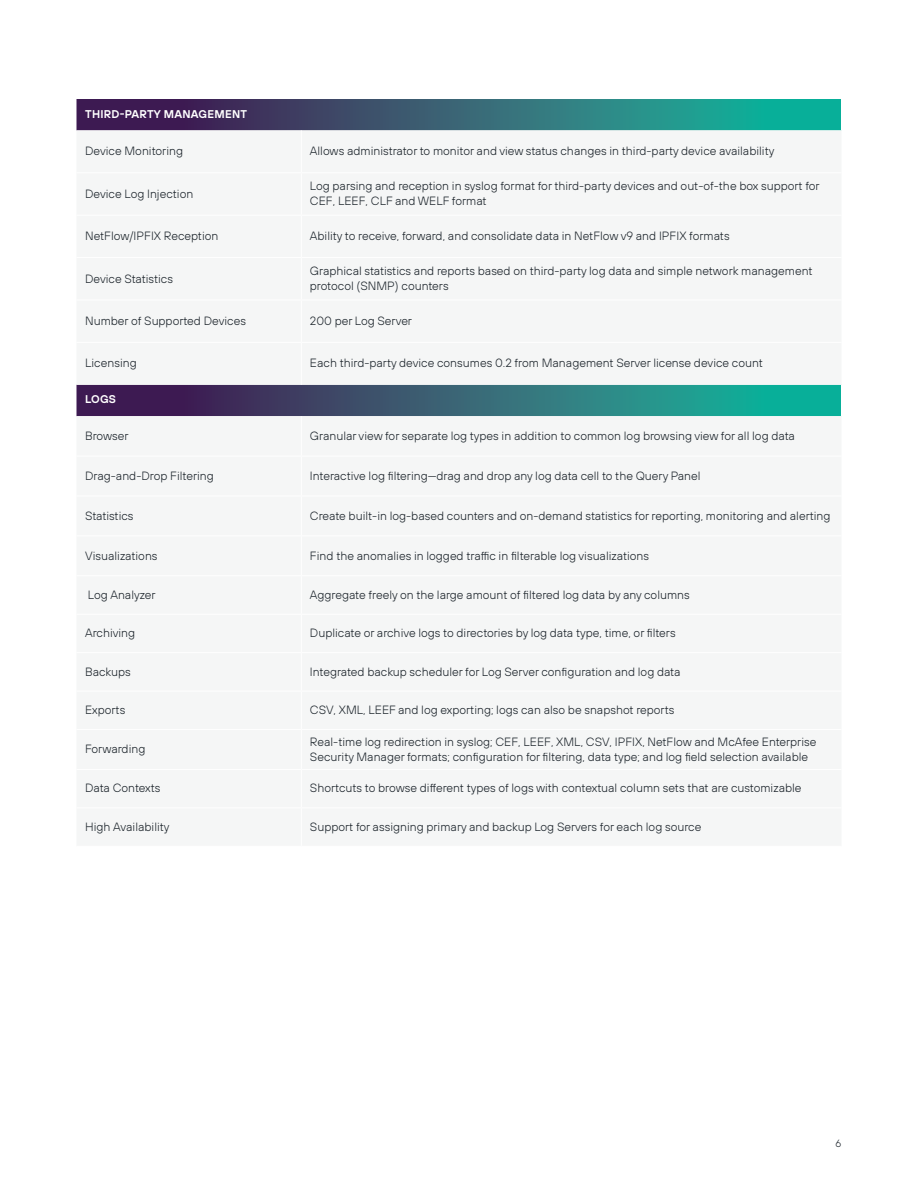
<style>
.page{position:relative;width:918px;height:1188px;background:#fff}
.page>*{position:absolute;margin:0;border:0;box-sizing:border-box;transform-origin:0 0}
.t1{font:300 12px/15px "FP Sans";color:#1d252c}
.t2{font:600 11.25px "FP Sans";letter-spacing:.02em;color:#fff}
.t3{font:300 10.5px "FP Sans";color:#1d252c}
</style>
<div class="page">
<svg style="left:76px;top:99px;width:765px;height:31px;background:#306575"></svg>
<svg style="left:76px;top:130px;width:766px;height:287px;fill:#f5f6f6"></svg>
<hr style="left:301px;top:130px;width:1px;height:42px;background:#fff">
<hr style="left:76px;top:172px;width:225px;height:1px;background:#fff">
<hr style="left:301px;top:172px;width:541px;height:1px;background:#fff">
<hr style="left:301px;top:173px;width:1px;height:42px;background:#fff">
<hr style="left:76px;top:215px;width:225px;height:1px;background:#fff">
<hr style="left:301px;top:215px;width:541px;height:1px;background:#fff">
<hr style="left:301px;top:216px;width:1px;height:41px;background:#fff">
<hr style="left:76px;top:257px;width:225px;height:1px;background:#fff">
<hr style="left:301px;top:257px;width:541px;height:1px;background:#fff">
<hr style="left:301px;top:258px;width:1px;height:42px;background:#fff">
<hr style="left:76px;top:300px;width:225px;height:1px;background:#fff">
<hr style="left:301px;top:300px;width:541px;height:1px;background:#fff">
<hr style="left:301px;top:300px;width:1px;height:42px;background:#fff">
<hr style="left:76px;top:342px;width:225px;height:1px;background:#fff">
<hr style="left:301px;top:342px;width:541px;height:1px;background:#fff">
<hr style="left:301px;top:343px;width:1px;height:42px;background:#fff">
<hr style="left:301px;top:416px;width:1px;height:40px;background:#fff">
<hr style="left:841px;top:385px;width:1px;height:31px;background:#fff">
<p class="t2" style="left:85px;top:106px;width:163px">THIRD-PARTY MANAGEMENT</p>
<p class="t1" style="left:85px;top:144px;width:99px">Device Monitoring</p>
<p class="t1" style="left:310px;top:144px;width:466px">Allows administrator to monitor and view status changes in third-party device availability</p>
<p class="t1" style="left:85px;top:186px;width:110px">Device Log Injection</p>
<p class="t1" style="left:310px;top:178px;width:511px">Log parsing and reception in syslog format for third-party devices and out-of-the box support for<br>CEF, LEEF, CLF and WELF format</p>
<p class="t1" style="left:85px;top:228px;width:135px">NetFlow/IPFIX Reception</p>
<p class="t1" style="left:310px;top:228px;width:421px">Ability to receive, forward, and consolidate data in NetFlow v9 and IPFIX formats</p>
<p class="t1" style="left:85px;top:271px;width:89px">Device Statistics</p>
<p class="t1" style="left:310px;top:263px;width:504px">Graphical statistics and reports based on third-party log data and simple network management protocol (SNMP) counters</p>
<p class="t1" style="left:85px;top:313px;width:162px">Number of Supported Devices</p>
<p class="t1" style="left:310px;top:313px;width:104px">200 per Log Server</p>
<p class="t1" style="left:85px;top:356px;width:53px">Licensing</p>
<p class="t1" style="left:310px;top:356px;width:454px">Each third-party device consumes 0.2 from Management Server license device count</p>
<p class="t2" style="left:85px;top:392px;width:32px">LOGS</p>
<p class="t1" style="left:85px;top:428px;width:45px">Browser</p>
<p class="t1" style="left:310px;top:428px;width:486px">Granular view for separate log types in addition to common log browsing view for all log data</p>
<p class="t1" style="left:85px;top:468px;width:130px">Drag-and-Drop Filtering</p>
<p class="t1" style="left:310px;top:468px;width:392px">Interactive log filtering—drag and drop any log data cell to the Query Panel</p>
<p class="t1" style="left:85px;top:508px;width:50px">Statistics</p>
<p class="t1" style="left:310px;top:508px;width:522px">Create built-in log-based counters and on-demand statistics for reporting, monitoring and alerting</p>
<p class="t1" style="left:85px;top:548px;width:74px">Visualizations</p>
<p class="t1" style="left:310px;top:548px;width:341px">Find the anomalies in logged traffic in filterable log visualizations</p>
<p class="t1" style="left:88px;top:587px;width:69px">Log Analyzer</p>
<p class="t1" style="left:310px;top:587px;width:381px">Aggregate freely on the large amount of filtered log data by any columns</p>
<p class="t1" style="left:85px;top:625px;width:52px">Archiving</p>
<p class="t1" style="left:310px;top:625px;width:367px">Duplicate or archive logs to directories by log data type, time, or filters</p>
<p class="t1" style="left:85px;top:664px;width:47px">Backups</p>
<p class="t1" style="left:310px;top:664px;width:372px">Integrated backup scheduler for Log Server configuration and log data</p>
<p class="t1" style="left:85px;top:702px;width:42px">Exports</p>
<p class="t1" style="left:310px;top:702px;width:366px">CSV, XML, LEEF and log exporting; logs can also be snapshot reports</p>
<p class="t1" style="left:85px;top:741px;width:62px">Forwarding</p>
<p class="t1" style="left:310px;top:734px;width:508px">Real-time log redirection in syslog; CEF, LEEF, XML, CSV, IPFIX, NetFlow and McAfee Enterprise<br>Security Manager formats; configuration for filtering, data type; and log field selection available</p>
<p class="t1" style="left:85px;top:781px;width:77px">Data Contexts</p>
<p class="t1" style="left:310px;top:781px;width:493px">Shortcuts to browse different types of logs with contextual column sets that are customizable</p>
<p class="t1" style="left:85px;top:819px;width:86px">High Availability</p>
<p class="t1" style="left:310px;top:819px;width:393px">Support for assigning primary and backup Log Servers for each log source</p>
<p class="t3" style="left:836px;top:1137px;width:7px">6</p>
</div>
